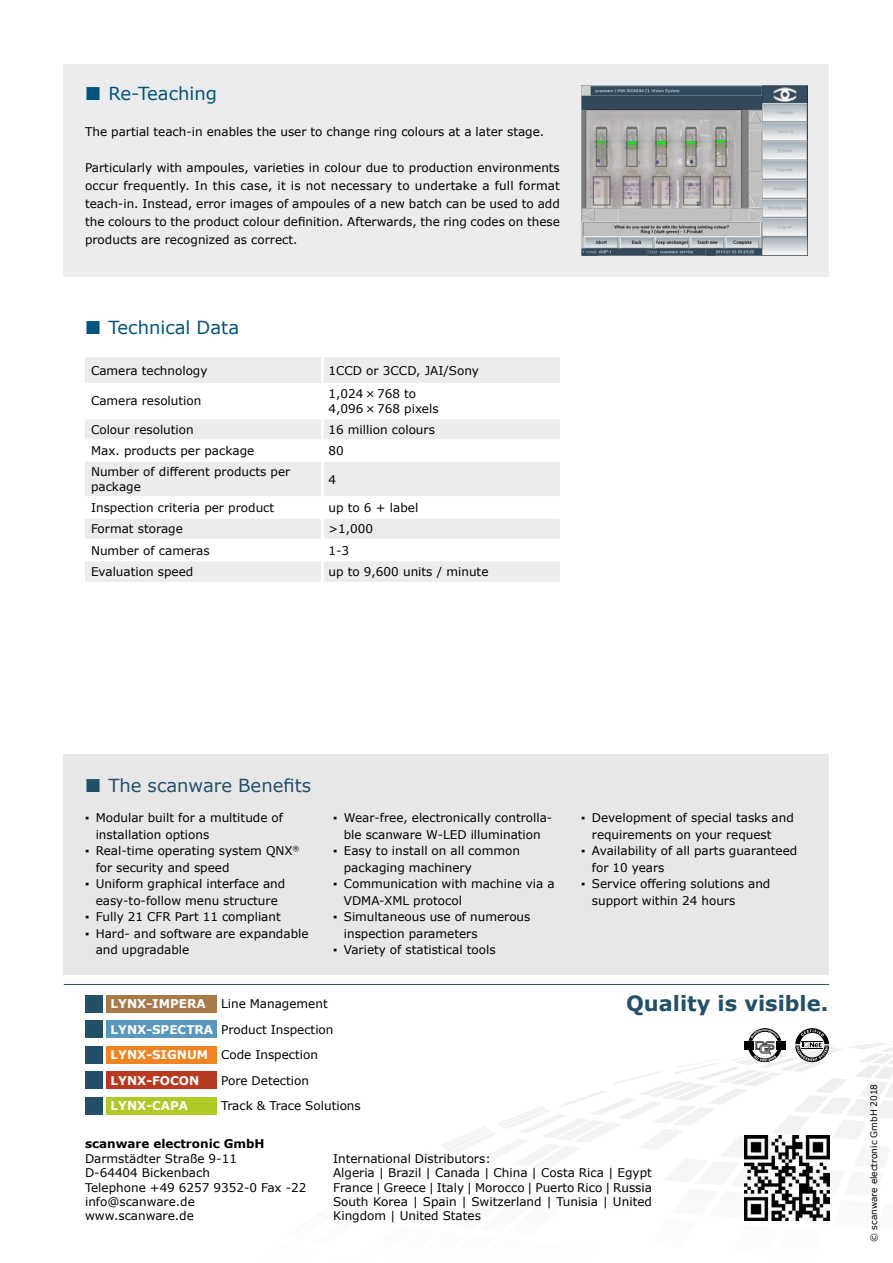
<style>
.page{position:relative;width:893px;height:1263px;background:#fff}
.page>*{position:absolute;margin:0;border:0;box-sizing:border-box;transform-origin:0 0}
.t1{font:700 21px "Verdana";color:#225069}
.t2{font:18px "Verdana";color:#00547d}
.t3{font:18px "Verdana";color:#225069}
.t4{font:12px/16.5px "Verdana";color:#000}
.t5{font:700 12px/25.5px "Verdana";color:#fff}
.t6{font:700 12px "Verdana";color:#000}
.t7{font:9px "Verdana";color:#000}
</style>
<div class="page">
<svg style="left:443px;top:1028px;width:450px;height:193px"></svg>
<hr style="left:64px;top:984px;width:765px;height:1px;background:#225069">
<div style="left:106px;top:995px;width:111px;height:17px;background:#a87a49"></div>
<div style="left:106px;top:1020px;width:111px;height:17px;background:#5998bc"></div>
<div style="left:106px;top:1046px;width:111px;height:17px;background:#f18422"></div>
<div style="left:106px;top:1071px;width:111px;height:18px;background:#b7391f"></div>
<div style="left:106px;top:1097px;width:111px;height:17px;background:#adca25"></div>
<div style="left:85px;top:995px;width:17px;height:17px;background:#225069"></div>
<div style="left:85px;top:1020px;width:17px;height:17px;background:#225069"></div>
<div style="left:85px;top:1046px;width:17px;height:17px;background:#225069"></div>
<div style="left:85px;top:1071px;width:17px;height:18px;background:#225069"></div>
<div style="left:85px;top:1097px;width:17px;height:17px;background:#225069"></div>
<div style="left:64px;top:755px;width:765px;height:220px;background:#e7e7e7"></div>
<div style="left:64px;top:64px;width:765px;height:212px;background:#ececec"></div>
<img style="left:581px;top:85px;width:227px;height:170px">
<svg style="left:85px;top:357px;width:475px;height:225px;fill:#ececec"></svg>
<hr style="left:85px;top:418px;width:236px;height:1px;background:#fff">
<hr style="left:324px;top:418px;width:236px;height:1px;background:#fff">
<hr style="left:85px;top:439px;width:236px;height:2px;background:#fff">
<hr style="left:324px;top:439px;width:236px;height:2px;background:#fff">
<hr style="left:85px;top:460px;width:236px;height:2px;background:#fff">
<hr style="left:324px;top:460px;width:236px;height:2px;background:#fff">
<hr style="left:85px;top:496px;width:236px;height:1px;background:#fff">
<hr style="left:324px;top:496px;width:236px;height:1px;background:#fff">
<hr style="left:85px;top:517px;width:236px;height:2px;background:#fff">
<hr style="left:324px;top:517px;width:236px;height:2px;background:#fff">
<hr style="left:85px;top:538px;width:236px;height:2px;background:#fff">
<hr style="left:324px;top:538px;width:236px;height:2px;background:#fff">
<hr style="left:85px;top:560px;width:236px;height:1px;background:#fff">
<hr style="left:324px;top:560px;width:236px;height:1px;background:#fff">
<hr style="left:321px;top:357px;width:3px;height:26px;background:#fff">
<hr style="left:321px;top:383px;width:3px;height:36px;background:#fff">
<hr style="left:321px;top:419px;width:3px;height:21px;background:#fff">
<hr style="left:321px;top:440px;width:3px;height:21px;background:#fff">
<hr style="left:321px;top:461px;width:3px;height:36px;background:#fff">
<hr style="left:321px;top:497px;width:3px;height:21px;background:#fff">
<hr style="left:321px;top:518px;width:3px;height:21px;background:#fff">
<hr style="left:321px;top:539px;width:3px;height:22px;background:#fff">
<hr style="left:321px;top:561px;width:3px;height:21px;background:#fff">
<h2 class="t2" style="left:108px;top:81px;width:110px">Re-Teaching</h2>
<p class="t4" style="left:85px;top:123px;width:461px">The partial teach-in enables the user to change ring colours at a later stage.</p>
<p class="t4" style="left:85px;top:158px;width:476px;line-height:18px;text-align:justify">Particularly with ampoules, varieties in colour due to production environments occur frequently. In this case, it is not necessary to undertake a full format teach-in. Instead, error images of ampoules of a new batch can be used to add the colours to the product colour definition. Afterwards, the ring codes on these products are recognized as correct.</p>
<h2 class="t2" style="left:108px;top:315px;width:132px">Technical Data</h2>
<p class="t4" style="left:91px;top:362px;width:118px">Camera technology</p>
<p class="t4" style="left:328px;top:362px;width:152px">1CCD or 3CCD, JAI/Sony</p>
<p class="t4" style="left:91px;top:393px;width:112px">Camera resolution</p>
<p class="t4" style="left:328px;top:387px;width:112px;line-height:14.4px">1,024 × 768 to<br>4,096 × 768 pixels</p>
<p class="t4" style="left:91px;top:421px;width:104px">Colour resolution</p>
<p class="t4" style="left:328px;top:421px;width:108px">16 million colours</p>
<p class="t4" style="left:91px;top:442px;width:165px">Max. products per package</p>
<p class="t4" style="left:328px;top:442px;width:17px">80</p>
<p class="t4" style="left:91px;top:465px;width:201px;line-height:14.4px">Number of different products per package</p>
<p class="t4" style="left:328px;top:471px;width:9px">4</p>
<p class="t4" style="left:91px;top:499px;width:185px">Inspection criteria per product</p>
<p class="t4" style="left:328px;top:499px;width:91px">up to 6 + label</p>
<p class="t4" style="left:91px;top:520px;width:93px">Format storage</p>
<p class="t4" style="left:328px;top:520px;width:46px">&gt;1,000</p>
<p class="t4" style="left:91px;top:542px;width:120px">Number of cameras</p>
<p class="t4" style="left:328px;top:542px;width:22px">1-3</p>
<p class="t4" style="left:91px;top:563px;width:104px">Evaluation speed</p>
<p class="t4" style="left:328px;top:563px;width:162px">up to 9,600 units / minute</p>
<h2 class="t3" style="left:108px;top:773px;width:204px">The scanware Benefits</h2>
<p class="t4" style="left:96px;top:809px;width:189px;text-indent:-11px">▪ Modular built for a multitude of installation options</p>
<p class="t4" style="left:96px;top:842px;width:205px;text-indent:-11px">▪ Real-time operating system QNX<sup>® </sup>for security and speed</p>
<p class="t4" style="left:85px;top:875px;width:202px;text-align:center">▪ Uniform graphical interface and easy-to-follow menu structure</p>
<p class="t4" style="left:85px;top:908px;width:197px">▪ Fully 21 CFR Part 11 compliant</p>
<p class="t4" style="left:96px;top:925px;width:214px;text-indent:-11px">▪ Hard- and software are expandable and upgradable</p>
<p class="t4" style="left:333px;top:809px;width:221px;text-align:center">▪ Wear-free, electronically controlla&shy;ble scanware W-LED illumination</p>
<p class="t4" style="left:344px;top:842px;width:178px;text-indent:-11px">▪ Easy to install on all common packaging machinery</p>
<p class="t4" style="left:344px;top:875px;width:212px;text-indent:-11px">▪ Communication with machine via a<br>VDMA-XML protocol</p>
<p class="t4" style="left:344px;top:908px;width:188px;text-indent:-11px">▪ Simultaneous use of numerous inspection parameters</p>
<p class="t4" style="left:333px;top:941px;width:164px">▪ Variety of statistical tools</p>
<p class="t5" style="left:111px;top:991px;width:104px">LYNX-IMPERA<br>LYNX-SPECTRA<br>LYNX-SIGNUM<br>LYNX-FOCON<br>LYNX-CAPA</p>
<p class="t4" style="left:221px;top:995px;width:108px">Line Management</p>
<p class="t4" style="left:221px;top:1021px;width:114px">Product Inspection</p>
<p class="t4" style="left:221px;top:1042px;width:141px;line-height:25.5px">Code Inspection<br>Pore Detection<br>Track &amp; Trace Solutions</p>
<p class="t4" style="left:592px;top:809px;width:204px;text-indent:-11px">▪ Development of special tasks and requirements on your request</p>
<p class="t4" style="left:592px;top:842px;width:207px;text-indent:-11px">▪ Availability of all parts guaranteed for 10 years</p>
<p class="t4" style="left:592px;top:875px;width:180px;text-indent:-11px">▪ Service offering solutions and support within 24 hours</p>
<h1 class="t1" style="left:626px;top:989px;width:204px">Quality is visible.</h1>
<p class="t6" style="left:85px;top:1135px;width:181px">scanware electronic GmbH</p>
<p class="t4" style="left:85px;top:1151px;width:223px;line-height:14.4px">Darmstädter Straße 9-11<br>D-64404 Bickenbach<br>Telephone +49 6257 9352-0 Fax -22 info@scanware.de www.scanware.de</p>
<p class="t4" style="left:333px;top:1151px;width:320px;line-height:14.4px">International Distributors:<br>Algeria | Brazil | Canada | China | Costa Rica | Egypt France | Greece | Italy | Morocco | Puerto Rico | Russia South Korea | Spain | Switzerland | Tunisia | United Kingdom | United States</p>
<p class="t7" style="left:868px;top:1242px;width:159px;rotate:-90deg">© scanware electronic GmbH 2018</p>
</div>
